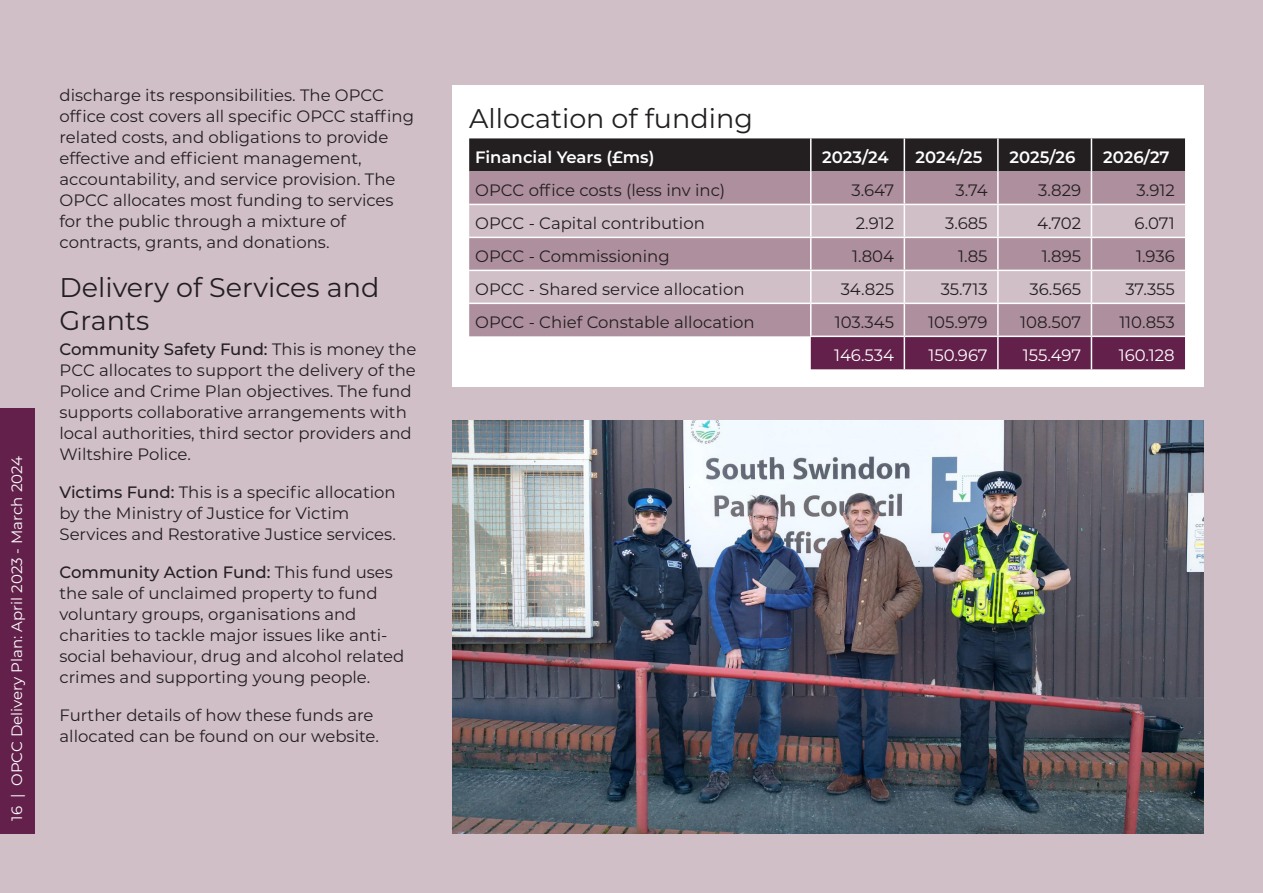
<style>
.page{position:relative;width:1263px;height:893px;background:#d1bfc8}
.page>*{position:absolute;margin:0;border:0;box-sizing:border-box;transform-origin:0 0}
.t1{font:27px/32.4px "Montserrat";color:#231f20}
.t2{font:16.5px/21px "Montserrat";color:#231f20}
.t3{font:600 16.5px "Montserrat";letter-spacing:-.005em;color:#fff}
.t4{font:16.5px "Montserrat";color:#fff}
.t5{font:15px "Montserrat";color:#fff}
.s1{font-weight:500}
</style>
<div class="page">
<div style="left:452px;top:85px;width:751px;height:302px;background:#fff"></div>
<div style="left:469px;top:138px;width:716px;height:33px;background:#231f20"></div>
<div style="left:469px;top:171px;width:716px;height:165px;background:#ae8f9d"></div>
<svg style="left:469px;top:205px;width:716px;height:98px;background:#c6b0ba"></svg>
<div style="left:811px;top:337px;width:374px;height:32px;background:#63204b"></div>
<hr style="left:810px;top:138px;width:1px;height:33px;background:#fff">
<hr style="left:904px;top:138px;width:1px;height:33px;background:#fff">
<hr style="left:997px;top:138px;width:2px;height:33px;background:#fff">
<hr style="left:1091px;top:138px;width:1px;height:33px;background:#fff">
<hr style="left:810px;top:171px;width:1px;height:33px;background:#fff">
<hr style="left:904px;top:171px;width:1px;height:33px;background:#fff">
<hr style="left:997px;top:171px;width:2px;height:33px;background:#fff">
<hr style="left:1091px;top:171px;width:1px;height:33px;background:#fff">
<hr style="left:469px;top:204px;width:342px;height:1px;background:#fff">
<hr style="left:811px;top:204px;width:93px;height:1px;background:#fff">
<hr style="left:810px;top:205px;width:1px;height:32px;background:#fff">
<hr style="left:904px;top:204px;width:94px;height:1px;background:#fff">
<hr style="left:904px;top:205px;width:1px;height:32px;background:#fff">
<hr style="left:998px;top:204px;width:93px;height:1px;background:#fff">
<hr style="left:997px;top:205px;width:2px;height:32px;background:#fff">
<hr style="left:1091px;top:204px;width:94px;height:1px;background:#fff">
<hr style="left:1091px;top:205px;width:1px;height:32px;background:#fff">
<hr style="left:469px;top:237px;width:342px;height:1px;background:#fff">
<hr style="left:811px;top:237px;width:93px;height:1px;background:#fff">
<hr style="left:810px;top:238px;width:1px;height:32px;background:#fff">
<hr style="left:904px;top:237px;width:94px;height:1px;background:#fff">
<hr style="left:904px;top:238px;width:1px;height:32px;background:#fff">
<hr style="left:998px;top:237px;width:93px;height:1px;background:#fff">
<hr style="left:997px;top:238px;width:2px;height:32px;background:#fff">
<hr style="left:1091px;top:237px;width:94px;height:1px;background:#fff">
<hr style="left:1091px;top:238px;width:1px;height:32px;background:#fff">
<hr style="left:469px;top:270px;width:342px;height:1px;background:#fff">
<hr style="left:811px;top:270px;width:93px;height:1px;background:#fff">
<hr style="left:810px;top:271px;width:1px;height:32px;background:#fff">
<hr style="left:904px;top:270px;width:94px;height:1px;background:#fff">
<hr style="left:904px;top:271px;width:1px;height:32px;background:#fff">
<hr style="left:998px;top:270px;width:93px;height:1px;background:#fff">
<hr style="left:997px;top:271px;width:2px;height:32px;background:#fff">
<hr style="left:1091px;top:270px;width:94px;height:1px;background:#fff">
<hr style="left:1091px;top:271px;width:1px;height:32px;background:#fff">
<hr style="left:469px;top:303px;width:342px;height:1px;background:#fff">
<hr style="left:811px;top:303px;width:93px;height:1px;background:#fff">
<hr style="left:810px;top:304px;width:1px;height:32px;background:#fff">
<hr style="left:904px;top:303px;width:94px;height:1px;background:#fff">
<hr style="left:904px;top:304px;width:1px;height:32px;background:#fff">
<hr style="left:998px;top:303px;width:93px;height:1px;background:#fff">
<hr style="left:997px;top:304px;width:2px;height:32px;background:#fff">
<hr style="left:1091px;top:303px;width:94px;height:1px;background:#fff">
<hr style="left:1091px;top:304px;width:1px;height:32px;background:#fff">
<hr style="left:904px;top:337px;width:1px;height:32px;background:#fff">
<hr style="left:997px;top:337px;width:2px;height:32px;background:#fff">
<hr style="left:1091px;top:337px;width:1px;height:32px;background:#fff">
<img style="left:452px;top:421px;width:751px;height:412px">
<div style="left:0;top:408px;width:34px;height:425px;background:#63204b"></div>
<p class="t5" style="left:7px;top:821px;width:366px;rotate:-90deg">16 | OPCC Delivery Plan: April 2023 - March 2024</p>
<p class="t2" style="left:60px;top:84px;width:356px">discharge its responsibilities. The OPCC office cost covers all specific OPCC staffing related costs, and obligations to provide effective and efficient management, accountability, and service provision. The OPCC allocates most funding to services for the public through a mixture of contracts, grants, and donations.</p>
<p class="t1" style="left:60px;top:271px;width:321px">Delivery of Services and<br>Grants</p>
<p class="t2" style="left:60px;top:338px;width:358px"><span class="s1">Community Safety Fund:</span> This is money the PCC allocates to support the delivery of the Police and Crime Plan objectives. The fund supports collaborative arrangements with local authorities, third sector providers and Wiltshire Police.</p>
<p class="t2" style="left:60px;top:481px;width:338px"><span class="s1">Victims Fund:</span> This is a specific allocation by the Ministry of Justice for Victim<br>Services and Restorative Justice services.</p>
<p class="t2" style="left:60px;top:561px;width:346px"><span class="s1">Community Action Fund:</span> This fund uses the sale of unclaimed property to fund voluntary groups, organisations and charities to tackle major issues like anti&shy;social behaviour, drug and alcohol related crimes and supporting young people.</p>
<p class="t2" style="left:60px;top:704px;width:321px">Further details of how these funds are allocated can be found on our website.</p>
<p class="t1" style="left:469px;top:101px;width:285px">Allocation of funding</p>
<p class="t3" style="left:475px;top:145px;width:181px">Financial Years (£ms)</p>
<p class="t3" style="left:822px;top:145px;width:68px">2023/24</p>
<p class="t3" style="left:915px;top:145px;width:68px">2024/25</p>
<p class="t3" style="left:1010px;top:145px;width:67px">2025/26</p>
<p class="t3" style="left:1103px;top:145px;width:68px">2026/27</p>
<p class="t2" style="left:475px;top:179px;width:251px">OPCC office costs (less inv inc)</p>
<p class="t2" style="left:852px;top:179px;width:44px">3.647</p>
<p class="t2" style="left:955px;top:179px;width:34px">3.74</p>
<p class="t2" style="left:1038px;top:179px;width:44px">3.829</p>
<p class="t2" style="left:1136px;top:179px;width:40px">3.912</p>
<p class="t2" style="left:475px;top:212px;width:231px">OPCC - Capital contribution</p>
<p class="t2" style="left:856px;top:212px;width:40px">2.912</p>
<p class="t2" style="left:945px;top:212px;width:44px">3.685</p>
<p class="t2" style="left:1037px;top:212px;width:46px">4.702</p>
<p class="t2" style="left:1134px;top:212px;width:42px">6.071</p>
<p class="t2" style="left:475px;top:245px;width:196px">OPCC - Commissioning</p>
<p class="t2" style="left:852px;top:245px;width:43px">1.804</p>
<p class="t2" style="left:958px;top:245px;width:31px">1.85</p>
<p class="t2" style="left:1042px;top:245px;width:41px">1.895</p>
<p class="t2" style="left:1136px;top:245px;width:40px">1.936</p>
<p class="t2" style="left:475px;top:278px;width:271px">OPCC - Shared service allocation</p>
<p class="t2" style="left:841px;top:278px;width:55px">34.825</p>
<p class="t2" style="left:941px;top:278px;width:48px">35.713</p>
<p class="t2" style="left:1029px;top:278px;width:53px">36.565</p>
<p class="t2" style="left:1125px;top:278px;width:51px">37.355</p>
<p class="t2" style="left:475px;top:311px;width:281px">OPCC - Chief Constable allocation</p>
<p class="t2" style="left:835px;top:311px;width:61px">103.345</p>
<p class="t2" style="left:928px;top:311px;width:61px">105.979</p>
<p class="t2" style="left:1020px;top:311px;width:62px">108.507</p>
<p class="t2" style="left:1119px;top:311px;width:57px">110.853</p>
<p class="t4" style="left:834px;top:344px;width:62px">146.534</p>
<p class="t4" style="left:928px;top:344px;width:61px">150.967</p>
<p class="t4" style="left:1023px;top:344px;width:60px">155.497</p>
<p class="t4" style="left:1119px;top:344px;width:57px">160.128</p>
</div>
